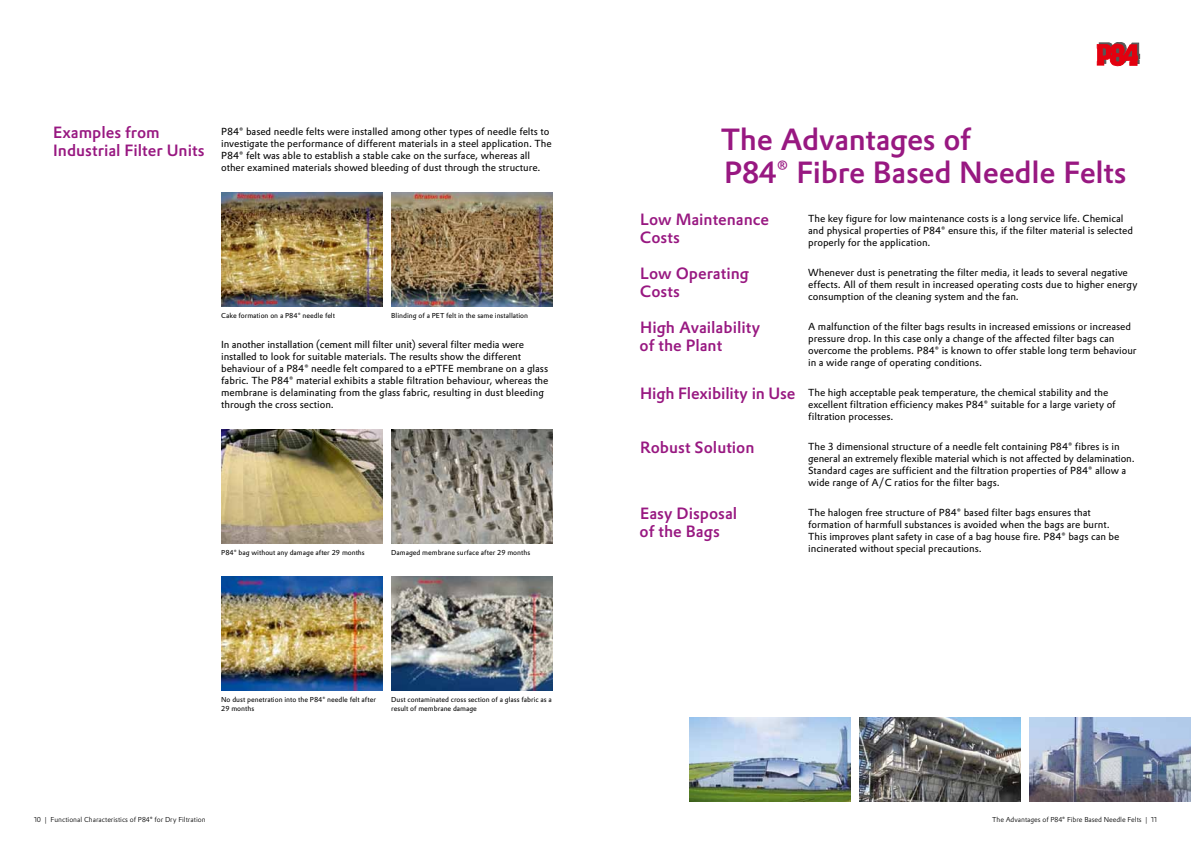
<style>
.page{position:relative;width:1191px;height:842px;background:#fff}
.page>*{position:absolute;margin:0;border:0;box-sizing:border-box;transform-origin:0 0}
.t1{font:500 30px/33px "Evonik Prokyon";letter-spacing:-.01em;color:#981881}
.t2{font:500 16px/18px "Evonik Prokyon";color:#981881}
.t3{font:10px/12px "Evonik Prokyon";color:#000}
.t4{font:7px/9px "Evonik Prokyon";color:#000}
.t5{font:300 7px "Evonik Prokyon";color:#000}
.s1{font-weight:400}
</style>
<div class="page">
<svg style="left:1097px;top:42px;width:42px;height:24px"></svg>
<img style="left:221px;top:192px;width:162px;height:114px">
<img style="left:221px;top:429px;width:162px;height:114px">
<img style="left:221px;top:576px;width:162px;height:114px">
<img style="left:391px;top:192px;width:162px;height:114px">
<img style="left:391px;top:429px;width:162px;height:114px">
<img style="left:391px;top:576px;width:162px;height:114px">
<img style="left:859px;top:717px;width:161px;height:84px">
<img style="left:689px;top:717px;width:161px;height:84px">
<img style="left:1029px;top:717px;width:162px;height:84px">
<h2 class="t2" style="left:53px;top:122px;width:153px">Examples from<br>Industrial Filter Units</h2>
<p class="t3" style="left:221px;top:125px;width:332px">P84® based needle felts were installed among other types of needle felts to investigate the performance of different materials in a steel application. The P84® felt was able to establish a stable cake on the surface, whereas all other examined materials showed bleeding of dust through the structure.</p>
<p class="t4" style="left:221px;top:311px;width:115px">Cake formation on a P84® needle felt</p>
<p class="t4" style="left:391px;top:311px;width:138px">Blinding of a PET felt in the same installation</p>
<p class="t3" style="left:221px;top:338px;width:329px">In another installation (cement mill filter unit) several filter media were installed to look for suitable materials. The results show the different behaviour of a P84® needle felt compared to a ePTFE membrane on a glass fabric. The P84® material exhibits a stable filtration behaviour, whereas the membrane is delaminating from the glass fabric, resulting in dust bleeding through the cross section.</p>
<p class="t4" style="left:221px;top:548px;width:145px">P84® bag without any damage after 29 months</p>
<p class="t4" style="left:391px;top:548px;width:140px">Damaged membrane surface after 29 months</p>
<p class="t4" style="left:221px;top:695px;width:156px">No dust penetration into the P84® needle felt after<br>29 months</p>
<p class="t4" style="left:391px;top:695px;width:162px">Dust contaminated cross section of a glass fabric as a result of membrane damage</p>
<h1 class="t1" style="left:720px;top:121px;width:407px">The Advantages of<br>P84<span class="s1">®</span> Fibre Based Needle Felts</h1>
<p class="t3" style="left:808px;top:212px;width:326px">The key figure for low maintenance costs is a long service life. Chemical and physical properties of P84® ensure this, if the filter material is selected properly for the application.</p>
<h2 class="t2" style="left:640px;top:209px;width:131px">Low Maintenance<br>Costs</h2>
<h2 class="t2" style="left:640px;top:263px;width:111px">Low Operating<br>Costs</h2>
<h2 class="t2" style="left:639px;top:317px;width:122px">High Availability of the Plant</h2>
<h2 class="t2" style="left:640px;top:383px;width:157px">High Flexibility in Use</h2>
<h2 class="t2" style="left:640px;top:437px;width:116px">Robust Solution</h2>
<h2 class="t2" style="left:639px;top:503px;width:99px">Easy Disposal of the Bags</h2>
<p class="t3" style="left:808px;top:266px;width:331px">Whenever dust is penetrating the filter media, it leads to several negative effects. All of them result in increased operating costs due to higher energy consumption of the cleaning system and the fan.</p>
<p class="t3" style="left:808px;top:320px;width:330px">A malfunction of the filter bags results in increased emissions or increased pressure drop. In this case only a change of the affected filter bags can overcome the problems. P84® is known to offer stable long term behaviour in a wide range of operating conditions.</p>
<p class="t3" style="left:808px;top:386px;width:309px">The high acceptable peak temperature, the chemical stability and the excellent filtration efficiency makes P84® suitable for a large variety of filtration processes.</p>
<p class="t3" style="left:808px;top:440px;width:328px">The 3 dimensional structure of a needle felt containing P84® fibres is in general an extremely flexible material which is not affected by delamination.<br>Standard cages are sufficient and the filtration properties of P84® allow a wide range of A/C ratios for the filter bags.</p>
<p class="t3" style="left:808px;top:506px;width:313px">The halogen free structure of P84® based filter bags ensures that formation of harmfull substances is avoided when the bags are burnt.<br>This improves plant safety in case of a bag house fire. P84® bags can be incinerated without special precautions.</p>
<p class="t5" style="left:34px;top:814px;width:173px">10 | Functional Characteristics of P84<span class="s1">®</span> for Dry Filtration</p>
<p class="t5" style="left:992px;top:814px;width:166px">The Advantages of P84<span class="s1">®</span> Fibre Based Needle Felts | 11</p>
</div>
